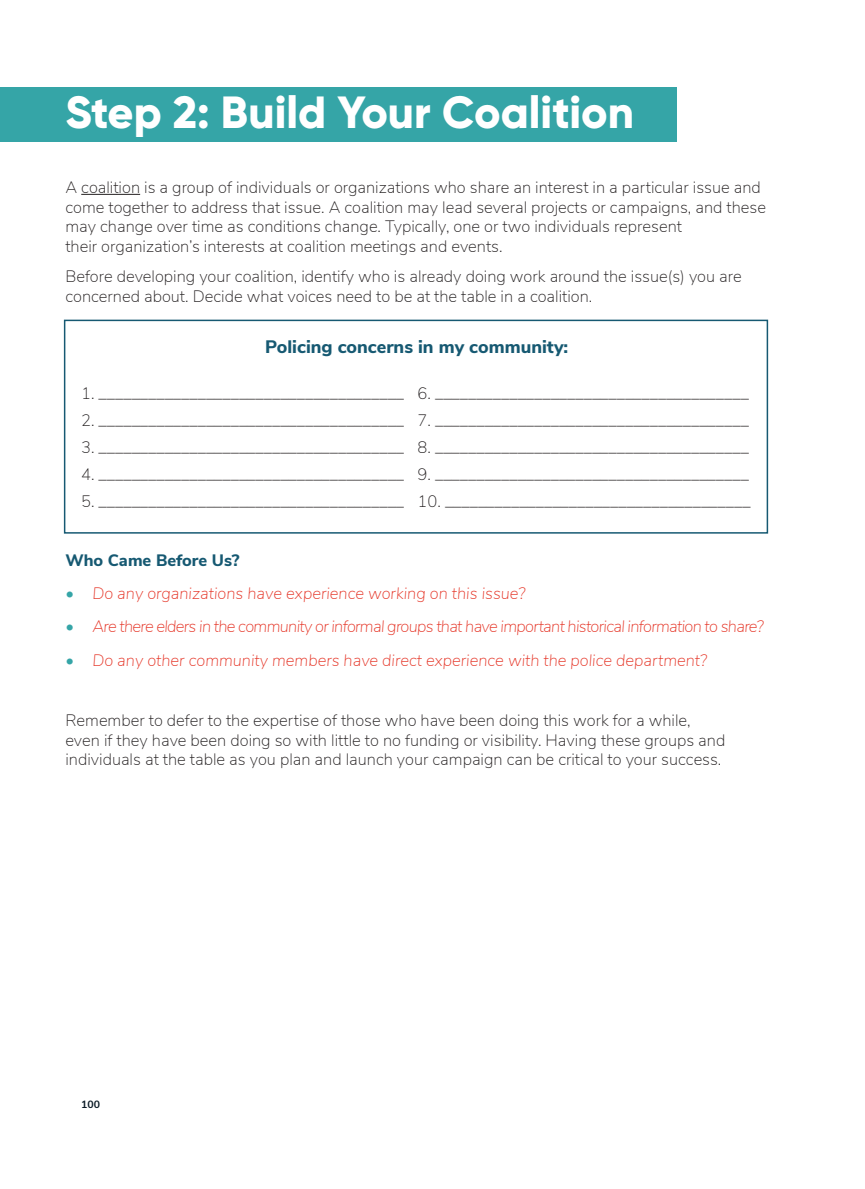
<style>
.page{position:relative;width:865px;height:1189px;background:#fff}
.page>*{position:absolute;margin:0;border:0;box-sizing:border-box;transform-origin:0 0}
.Sub_Title_Striped{font:800 45px "Gilroy";color:#fff}
.Sub_Recommendation{font:800 18px "Nunito Sans";color:#165972}
.Body_Copy{font:200 16.5px/19.5px "Nunito Sans";color:#231f20}
.t1{font:italic 200 16.5px "Nunito Sans";color:#e53325}
.t2{font:italic 200 16.5px "Nunito Sans";letter-spacing:-.04em;color:#e53325}
.Sub_Recommendation-2{font:800 16.5px "Nunito Sans";color:#165972}
.t3{font:700 10.5px "Nunito Sans";color:#0a1a25}
.s1{color:#35a5a7}
</style>
<div class="page">
<hr style="left:81px;top:194px;width:59px;height:1px;background:#231f20">
<div style="left:0;top:88px;width:676px;height:54px;background:#35a5a7"></div>
<div style="left:64px;top:319px;width:703px;height:214px;border:2px solid #165972"></div>
<p class="Sub_Title_Striped" style="left:65px;top:84px;width:569px">Step 2: Build Your Coalition</p>
<p class="Body_Copy" style="left:65px;top:177px;width:701px">A coalition is a group of individuals or organizations who share an interest in a particular issue and come together to address that issue. A coalition may lead several projects or campaigns, and these may change over time as conditions change. Typically, one or two individuals represent<br>their organization’s interests at coalition meetings and events.</p>
<p class="Body_Copy" style="left:65px;top:266px;width:677px">Before developing your coalition, identify who is already doing work around the issue(s) you are concerned about. Decide what voices need to be at the table in a coalition.</p>
<p class="Sub_Recommendation" style="left:265px;top:334px;width:304px">Policing concerns in my community:</p>
<p class="Body_Copy" style="left:81px;top:382px;width:324px">1. _____________________________________</p>
<p class="Body_Copy" style="left:81px;top:409px;width:324px">2. _____________________________________</p>
<p class="Body_Copy" style="left:81px;top:436px;width:324px">3. _____________________________________</p>
<p class="Body_Copy" style="left:81px;top:463px;width:324px">4. _____________________________________</p>
<p class="Body_Copy" style="left:81px;top:490px;width:324px">5. _____________________________________</p>
<p class="Body_Copy" style="left:417px;top:382px;width:332px">6. ______________________________________</p>
<p class="Body_Copy" style="left:417px;top:409px;width:332px">7. ______________________________________</p>
<p class="Body_Copy" style="left:417px;top:436px;width:332px">8. ______________________________________</p>
<p class="Body_Copy" style="left:417px;top:463px;width:332px">9. ______________________________________</p>
<p class="Body_Copy" style="left:417px;top:490px;width:334px">10. _____________________________________</p>
<p class="Sub_Recommendation-2" style="left:65px;top:547px;width:176px">Who Came Before Us?</p>
<p class="t1" style="left:65px;top:581px;width:461px"><span class="s1">•</span> Do any organizations have experience working on this issue?</p>
<p class="t2" style="left:65px;top:614px;width:699px"><span class="s1">•</span> Are there elders in the community or informal groups that have important historical information to share?</p>
<p class="t1" style="left:65px;top:647px;width:643px"><span class="s1">•</span> Do any other community members have direct experience with the police department?</p>
<p class="Body_Copy" style="left:65px;top:710px;width:661px">Remember to defer to the expertise of those who have been doing this work for a while, even if they have been doing so with little to no funding or visibility. Having these groups and individuals at the table as you plan and launch your campaign can be critical to your success.</p>
<p class="t3" style="left:81px;top:1096px;width:20px">100</p>
</div>
